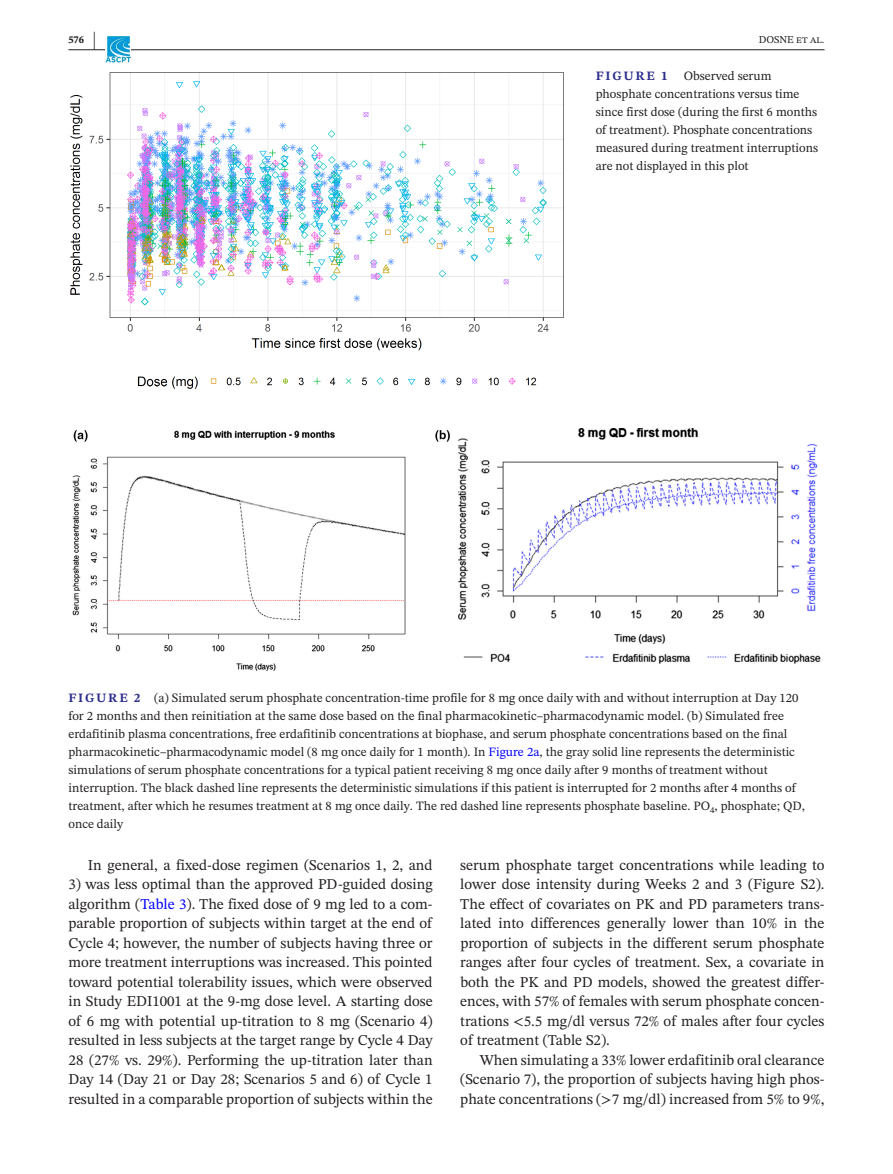
<style>
.page{position:relative;width:893px;height:1174px;background:#fff}
.page>*{position:absolute;margin:0;border:0;box-sizing:border-box;transform-origin:0 0}
.t1{font:15px/19.5px "STIX Two Text";color:#231f20;text-align:justify}
.t2{font:12.75px/18px "STIX Two Text";color:#231f20}
.t3{font:700 12.75px "STIX Two Text";letter-spacing:.14em;color:#2c2d8c}
.t4{font:10.5px "STIX Two Text";color:#231f20}
.t5{font:700 10.5px "STIX Two Text";color:#231f20}
.s1{font-size:21px}
.s2{font-weight:700;color:#2c2d8c}
.s3{color:#00f}
</style>
<div class="page">
<hr style="left:68px;top:49px;width:756px;height:1px;background:#231f20">
<img style="left:105px;top:37px;width:26px;height:25px">
<img style="left:70px;top:72px;width:494px;height:317px">
<img style="left:72px;top:429px;width:749px;height:241px">
<p class="t5" style="left:68px;top:32px;width:29px">576 <span class="s1">|</span></p>
<p class="t4" style="left:759px;top:32px;width:67px">DOSNE et al.</p>
<p class="t2" style="left:596px;top:66px;width:224px;text-indent:88px">Observed serum phosphate concentrations versus time since first dose (during the first 6 months of treatment). Phosphate concentrations measured during treatment interruptions are not displayed in this plot</p>
<p class="t3" style="left:596px;top:66px;width:73px">FIGURE 1</p>
<p class="t2" style="left:68px;top:689px;width:738px"><span class="s2">FIGURE 2</span> (a) Simulated serum phosphate concentration-time profile for 8 mg once daily with and without interruption at Day 120 for 2 months and then reinitiation at the same dose based on the final pharmacokinetic–pharmacodynamic model. (b) Simulated free erdafitinib plasma concentrations, free erdafitinib concentrations at biophase, and serum phosphate concentrations based on the final pharmacokinetic–pharmacodynamic model (8 mg once daily for 1 month). In <span class="s3">Figure 2a</span>, the gray solid line represents the deterministic simulations of serum phosphate concentrations for a typical patient receiving 8 mg once daily after 9 months of treatment without interruption. The black dashed line represents the deterministic simulations if this patient is interrupted for 2 months after 4 months of treatment, after which he resumes treatment at 8 mg once daily. The red dashed line represents phosphate baseline. PO<sub>4</sub>, phosphate; QD, once daily</p>
<p class="t1" style="left:88px;top:855px;width:346px">In general, a fixed-dose regimen (Scenarios 1, 2, and</p>
<p class="t1" style="left:68px;top:874px;width:366px">3) was less optimal than the approved PD-guided dosing algorithm (<span class="s3">Table 3</span>). The fixed dose of 9 mg led to a com&shy;parable proportion of subjects within target at the end of Cycle 4; however, the number of subjects having three or more treatment interruptions was increased. This pointed toward potential tolerability issues, which were observed in Study EDI1001 at the 9-mg dose level. A starting dose of 6 mg with potential up-titration to 8 mg (Scenario 4) resulted in less subjects at the target range by Cycle 4 Day 28 (27% vs. 29%). Performing the up-titration later than Day 14 (Day 21 or Day 28; Scenarios 5 and 6) of Cycle 1 resulted in a comparable proportion of subjects within the</p>
<p class="t1" style="left:460px;top:855px;width:366px">serum phosphate target concentrations while leading to lower dose intensity during Weeks 2 and 3 (Figure S2).<br>The effect of covariates on PK and PD parameters trans&shy;lated into differences generally lower than 10% in the proportion of subjects in the different serum phosphate ranges after four cycles of treatment. Sex, a covariate in both the PK and PD models, showed the greatest differ&shy;ences, with 57% of females with serum phosphate concen&shy;trations &lt;5.5 mg/dl versus 72% of males after four cycles of treatment (Table S2).</p>
<p class="t1" style="left:460px;top:1050px;width:366px;text-indent:20px">When simulating a 33% lower erdafitinib oral clearance (Scenario 7), the proportion of subjects having high phos&shy;phate concentrations (&gt;7 mg/dl) increased from 5% to 9%,</p>
</div>
